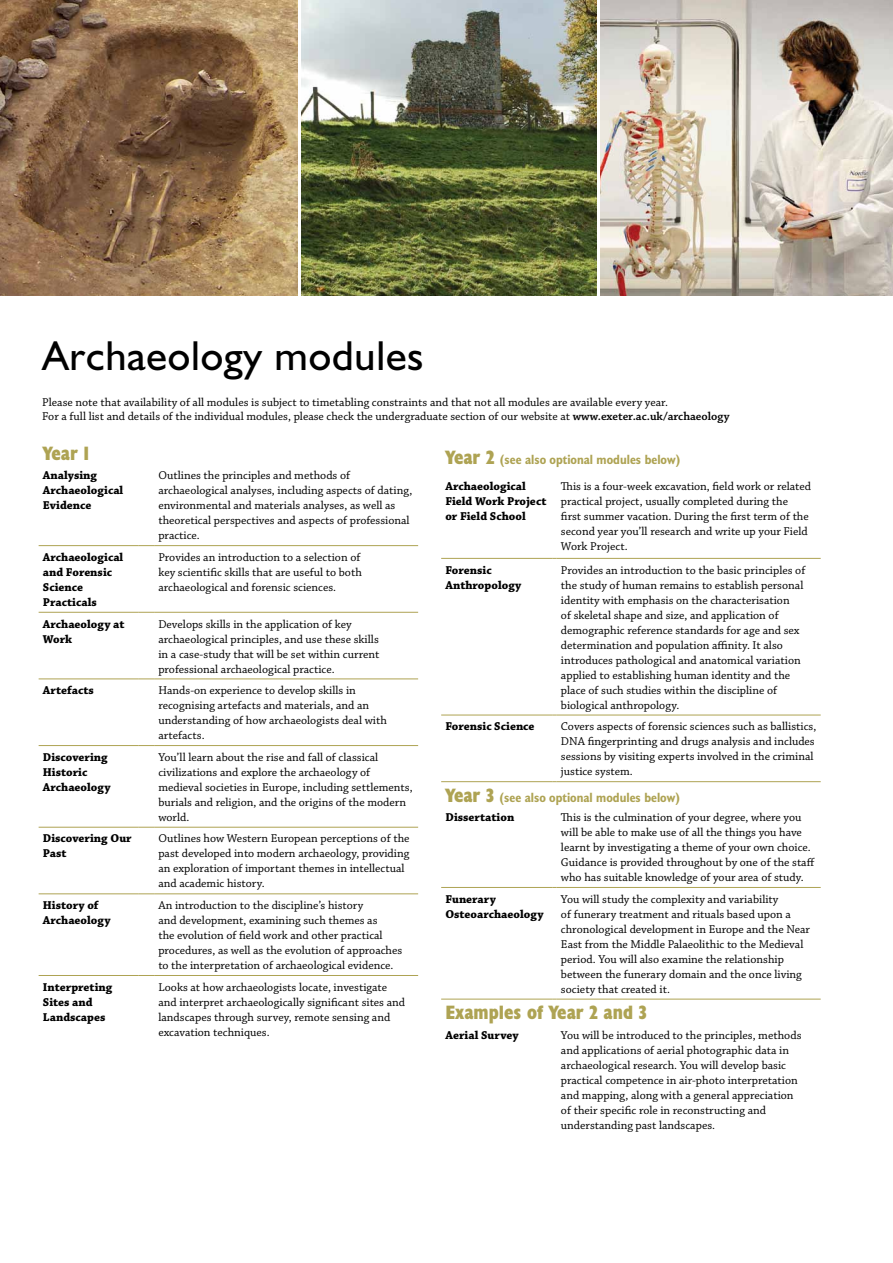
<style>
.page{position:relative;width:893px;height:1263px;background:#fff}
.page>*{position:absolute;margin:0;border:0;box-sizing:border-box;transform-origin:0 0}
.t1{font:42px "Humanist 521 BT";color:#000}
.t2{font:700 condensed 19.5px "Humanist 521 BT Xtra";color:#aea353}
.t3{font:700 condensed 13.5px "Humanist 521 BT";color:#aea353}
.t4{font:12px/15px "Chaparral Pro";color:#000}
.t5{font:700 12px/15px "Chaparral Pro";color:#000}
.s1{font-weight:600}
.s2{font-family:"Humanist 521 BT Xtra";font-size:19.5px}
</style>
<div class="page">
<img style="left:0;top:0;width:297px;height:295px">
<img style="left:301px;top:0;width:296px;height:295px">
<img style="left:601px;top:0;width:292px;height:295px">
<hr style="left:39px;top:545px;width:99px;height:1px;background:#aea353">
<svg style="left:138px;top:545px;width:16px;height:1px"></svg>
<hr style="left:154px;top:545px;width:264px;height:1px;background:#aea353">
<hr style="left:39px;top:612px;width:99px;height:1px;background:#aea353">
<svg style="left:138px;top:612px;width:16px;height:1px"></svg>
<hr style="left:154px;top:612px;width:264px;height:1px;background:#aea353">
<hr style="left:39px;top:678px;width:99px;height:1px;background:#aea353">
<svg style="left:138px;top:678px;width:16px;height:1px"></svg>
<hr style="left:154px;top:678px;width:264px;height:1px;background:#aea353">
<hr style="left:39px;top:745px;width:99px;height:1px;background:#aea353">
<svg style="left:138px;top:745px;width:16px;height:1px"></svg>
<hr style="left:154px;top:745px;width:264px;height:1px;background:#aea353">
<hr style="left:39px;top:827px;width:99px;height:1px;background:#aea353">
<svg style="left:138px;top:827px;width:16px;height:1px"></svg>
<hr style="left:154px;top:827px;width:264px;height:1px;background:#aea353">
<hr style="left:39px;top:893px;width:99px;height:1px;background:#aea353">
<svg style="left:138px;top:893px;width:16px;height:1px"></svg>
<hr style="left:154px;top:893px;width:264px;height:1px;background:#aea353">
<hr style="left:39px;top:975px;width:99px;height:1px;background:#aea353">
<svg style="left:138px;top:975px;width:16px;height:1px"></svg>
<hr style="left:154px;top:975px;width:264px;height:1px;background:#aea353">
<hr style="left:441px;top:558px;width:111px;height:1px;background:#aea353">
<hr style="left:557px;top:558px;width:264px;height:1px;background:#aea353">
<hr style="left:441px;top:715px;width:111px;height:1px;background:#aea353">
<hr style="left:557px;top:715px;width:264px;height:1px;background:#aea353">
<hr style="left:441px;top:781px;width:111px;height:1px;background:#aea353">
<hr style="left:557px;top:781px;width:264px;height:1px;background:#aea353">
<hr style="left:441px;top:887px;width:111px;height:1px;background:#aea353">
<hr style="left:557px;top:887px;width:264px;height:1px;background:#aea353">
<hr style="left:441px;top:999px;width:111px;height:1px;background:#aea353">
<hr style="left:557px;top:999px;width:264px;height:1px;background:#aea353">
<h1 class="t1" style="left:43px;top:330px;width:382px">Archaeology modules</h1>
<p class="t4" style="left:42px;top:395px;width:689px;line-height:14.4px">Please note that availability of all modules is subject to timetabling constraints and that not all modules are available every year.<br>For a full list and details of the individual modules, please check the undergraduate section of our website at <span class="s1">www.exeter.ac.uk/archaeology</span></p>
<h2 class="t2" style="left:43px;top:441px;width:48px">Year 1</h2>
<p class="t5" style="left:43px;top:468px;width:82px">Analysing<br>Archaeological<br>Evidence</p>
<p class="t4" style="left:158px;top:468px;width:255px">Outlines the principles and methods of archaeological analyses, including aspects of dating, environmental and materials analyses, as well as theoretical perspectives and aspects of professional practice.</p>
<p class="t5" style="left:43px;top:550px;width:82px">Archaeological and Forensic<br>Science<br>Practicals</p>
<p class="t4" style="left:158px;top:550px;width:205px">Provides an introduction to a selection of key scientific skills that are useful to both archaeological and forensic sciences.</p>
<p class="t5" style="left:43px;top:617px;width:83px">Archaeology at<br>Work</p>
<p class="t4" style="left:158px;top:617px;width:222px">Develops skills in the application of key archaeological principles, and use these skills in a case-study that will be set within current professional archaeological practice.</p>
<p class="t5" style="left:43px;top:683px;width:53px">Artefacts</p>
<p class="t4" style="left:158px;top:683px;width:230px">Hands-on experience to develop skills in recognising artefacts and materials, and an understanding of how archaeologists deal with artefacts.</p>
<p class="t5" style="left:43px;top:750px;width:69px">Discovering<br>Historic<br>Archaeology</p>
<p class="t4" style="left:158px;top:750px;width:256px">You’ll learn about the rise and fall of classical civilizations and explore the archaeology of medieval societies in Europe, including settlements, burials and religion, and the origins of the modern world.</p>
<p class="t5" style="left:43px;top:832px;width:90px">Discovering Our<br>Past</p>
<p class="t4" style="left:158px;top:832px;width:253px">Outlines how Western European perceptions of the past developed into modern archaeology, providing an exploration of important themes in intellectual and academic history.</p>
<p class="t5" style="left:43px;top:898px;width:69px">History of<br>Archaeology</p>
<p class="t4" style="left:158px;top:898px;width:245px">An introduction to the discipline’s history<br>and development, examining such themes as<br>the evolution of field work and other practical procedures, as well as the evolution of approaches to the interpretation of archaeological evidence.</p>
<p class="t5" style="left:43px;top:980px;width:71px">Interpreting<br>Sites and<br>Landscapes</p>
<p class="t4" style="left:158px;top:980px;width:248px">Looks at how archaeologists locate, investigate and interpret archaeologically significant sites and landscapes through survey, remote sensing and excavation techniques.</p>
<p class="t3" style="left:445px;top:451px;width:236px"><span class="s2">Year 2</span> (see also optional modules below)</p>
<p class="t5" style="left:445px;top:479px;width:103px">Archaeological<br>Field Work Project or Field School</p>
<p class="t4" style="left:561px;top:479px;width:252px">This is a four-week excavation, field work or related practical project, usually completed during the first summer vacation. During the first term of the second year you’ll research and write up your Field Work Project.</p>
<p class="t5" style="left:445px;top:563px;width:77px">Forensic<br>Anthropology</p>
<p class="t4" style="left:561px;top:563px;width:246px">Provides an introduction to the basic principles of the study of human remains to establish personal identity with emphasis on the characterisation<br>of skeletal shape and size, and application of demographic reference standards for age and sex determination and population affinity. It also introduces pathological and anatomical variation applied to establishing human identity and the place of such studies within the discipline of biological anthropology.</p>
<p class="t5" style="left:445px;top:719px;width:91px">Forensic Science</p>
<p class="t4" style="left:561px;top:719px;width:257px">Covers aspects of forensic sciences such as ballistics, DNA fingerprinting and drugs analysis and includes sessions by visiting experts involved in the criminal justice system.</p>
<p class="t3" style="left:445px;top:788px;width:236px"><span class="s2">Year 3</span> (see also optional modules below)</p>
<p class="t5" style="left:445px;top:810px;width:70px">Dissertation</p>
<p class="t4" style="left:561px;top:810px;width:255px">This is the culmination of your degree, where you will be able to make use of all the things you have learnt by investigating a theme of your own choice.<br>Guidance is provided throughout by one of the staff who has suitable knowledge of your area of study.</p>
<p class="t5" style="left:445px;top:892px;width:100px">Funerary<br>Osteoarchaeology</p>
<p class="t4" style="left:561px;top:892px;width:251px">You will study the complexity and variability<br>of funerary treatment and rituals based upon a chronological development in Europe and the Near East from the Middle Palaeolithic to the Medieval period. You will also examine the relationship between the funerary domain and the once living society that created it.</p>
<h2 class="t2" style="left:445px;top:1000px;width:203px">Examples of Year 2 and 3</h2>
<p class="t5" style="left:445px;top:1028px;width:75px">Aerial Survey</p>
<p class="t4" style="left:561px;top:1028px;width:242px">You will be introduced to the principles, methods and applications of aerial photographic data in archaeological research. You will develop basic practical competence in air-photo interpretation and mapping, along with a general appreciation of their specific role in reconstructing and understanding past landscapes.</p>
</div>
